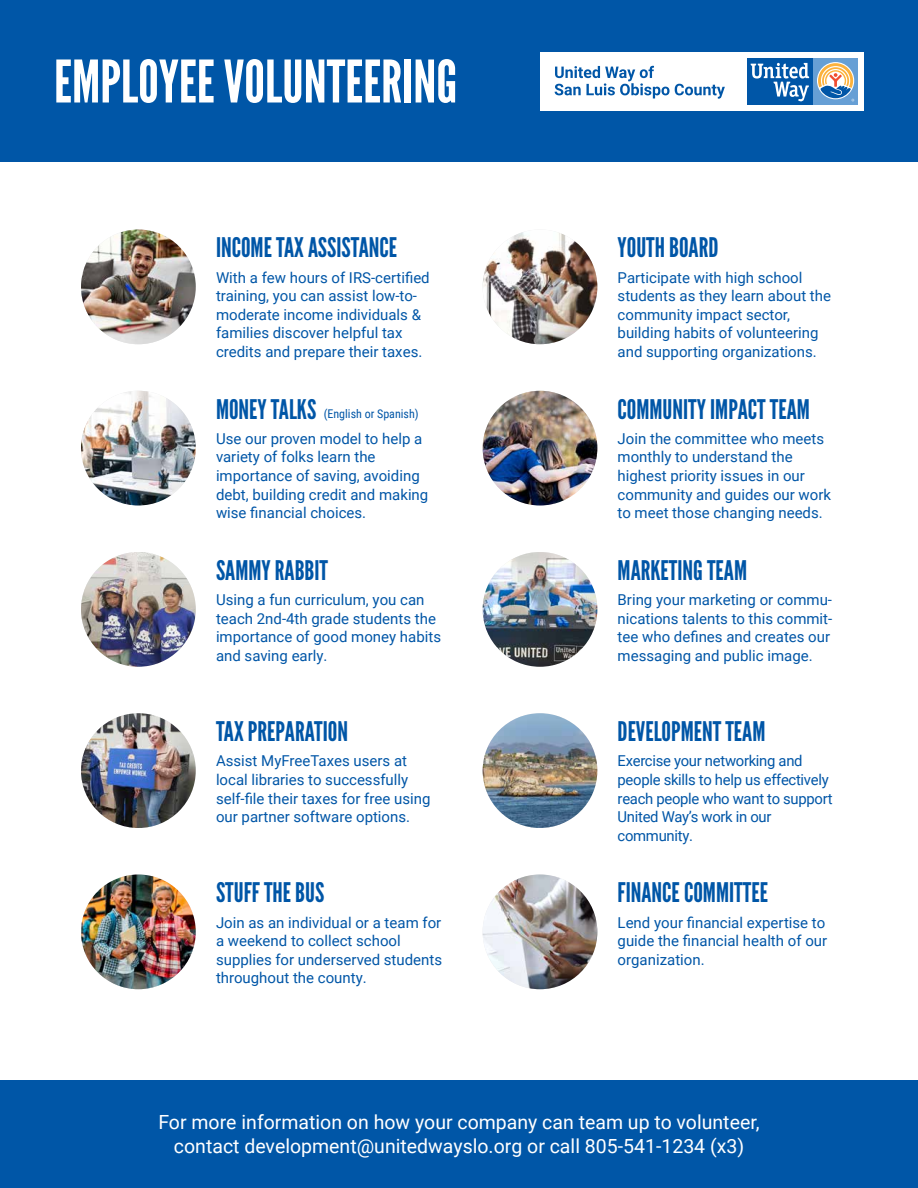
<style>
.page{position:relative;width:918px;height:1188px;background:#fff}
.page>*{position:absolute;margin:0;border:0;box-sizing:border-box;transform-origin:0 0}
.t1{font:58.5px "League Gothic";color:#fff}
.t2{font:27px "League Gothic";color:#0056a7}
.t3{font:19.5px/24.2px "Roboto";color:#fff;text-align:center}
.t4{font:15px/18.6px "Roboto";color:#0056a7}
.t5{font:15px/18.6px "Roboto";letter-spacing:-.02em;color:#0056a7}
.t6{font:12px "Roboto Condensed";color:#0056a7}
</style>
<div class="page">
<div style="left:0;top:0;width:918px;height:162px;background:#0056a7"></div>
<div style="left:0;top:1080px;width:918px;height:108px;background:#0056a7"></div>
<div style="left:540px;top:52px;width:324px;height:58px;background:#fff"></div>
<div style="left:813px;top:58px;width:45px;height:46px;background:#669fd5"></div>
<div style="left:748px;top:58px;width:65px;height:46px;background:#0056a7"></div>
<svg style="left:817px;top:62px;width:37px;height:37px"></svg>
<svg style="left:751px;top:63px;width:58px;height:38px"></svg>
<svg style="left:818px;top:63px;width:36px;height:38px"></svg>
<svg style="left:555px;top:66px;width:170px;height:33px"></svg>
<img style="left:81px;top:230px;width:115px;height:114px;border-radius:57px">
<img style="left:81px;top:391px;width:115px;height:114px;border-radius:57px">
<img style="left:81px;top:552px;width:115px;height:115px;border-radius:57px">
<img style="left:81px;top:713px;width:115px;height:115px;border-radius:57px">
<img style="left:81px;top:874px;width:115px;height:115px;border-radius:57px">
<img style="left:483px;top:230px;width:114px;height:114px;border-radius:57px">
<img style="left:483px;top:391px;width:114px;height:114px;border-radius:57px">
<img style="left:483px;top:552px;width:114px;height:115px;border-radius:57px">
<img style="left:483px;top:713px;width:114px;height:115px;border-radius:57px">
<img style="left:483px;top:874px;width:114px;height:115px;border-radius:57px">
<h1 class="t1" style="left:54px;top:47px;width:405px">EMPLOYEE VOLUNTEERING</h1>
<h2 class="t2" style="left:216px;top:232px;width:183px">INCOME TAX ASSISTANCE</h2>
<p class="t4" style="left:216px;top:267px;width:215px">With a few hours of IRS-certified training, you can assist low-to&shy;moderate income individuals &amp; families discover helpful tax credits and prepare their taxes.</p>
<h2 class="t2" style="left:216px;top:393px;width:102px">MONEY TALKS</h2>
<p class="t4" style="left:216px;top:429px;width:214px">Use our proven model to help a variety of folks learn the importance of saving, avoiding debt, building credit and making wise financial choices.</p>
<p class="t6" style="left:324px;top:405px;width:96px">(English or Spanish)</p>
<h2 class="t2" style="left:216px;top:554px;width:113px">SAMMY RABBIT</h2>
<p class="t4" style="left:216px;top:590px;width:227px">Using a fun curriculum, you can teach 2nd-4th grade students the importance of good money habits and saving early.</p>
<h2 class="t2" style="left:216px;top:715px;width:134px">TAX PREPARATION</h2>
<p class="t4" style="left:216px;top:751px;width:216px">Assist MyFreeTaxes users at local libraries to successfully self-file their taxes for free using our partner software options.</p>
<h2 class="t2" style="left:216px;top:877px;width:110px">STUFF THE BUS</h2>
<p class="t4" style="left:216px;top:912px;width:228px">Join as an individual or a team for a weekend to collect school supplies for underserved students throughout the county.</p>
<h2 class="t2" style="left:618px;top:232px;width:102px">YOUTH BOARD</h2>
<p class="t4" style="left:618px;top:267px;width:215px">Participate with high school students as they learn about the community impact sector, building habits of volunteering and supporting organizations.</p>
<h2 class="t2" style="left:618px;top:393px;width:194px">COMMUNITY IMPACT TEAM</h2>
<p class="t4" style="left:618px;top:429px;width:215px">Join the committee who meets monthly to understand the highest priority issues in our community and guides our work to meet those changing needs.</p>
<h2 class="t2" style="left:618px;top:554px;width:131px">MARKETING TEAM</h2>
<p class="t4" style="left:618px;top:590px;width:216px">Bring your marketing or commu&shy;nications talents to this commit&shy;tee who defines and creates our messaging and public image.</p>
<h2 class="t2" style="left:618px;top:715px;width:149px">DEVELOPMENT TEAM</h2>
<p class="t5" style="left:618px;top:751px;width:217px">Exercise your networking and people skills to help us effectively reach people who want to support<br>United Way’s work in our community.</p>
<h2 class="t2" style="left:618px;top:877px;width:152px">FINANCE COMMITTEE</h2>
<p class="t4" style="left:618px;top:912px;width:211px">Lend your financial expertise to guide the financial health of our organization.</p>
<h3 class="t3" style="left:158px;top:1109px;width:603px">For more information on how your company can team up to volunteer, contact development@unitedwayslo.org or call 805-541-1234 (x3)</h3>
</div>
